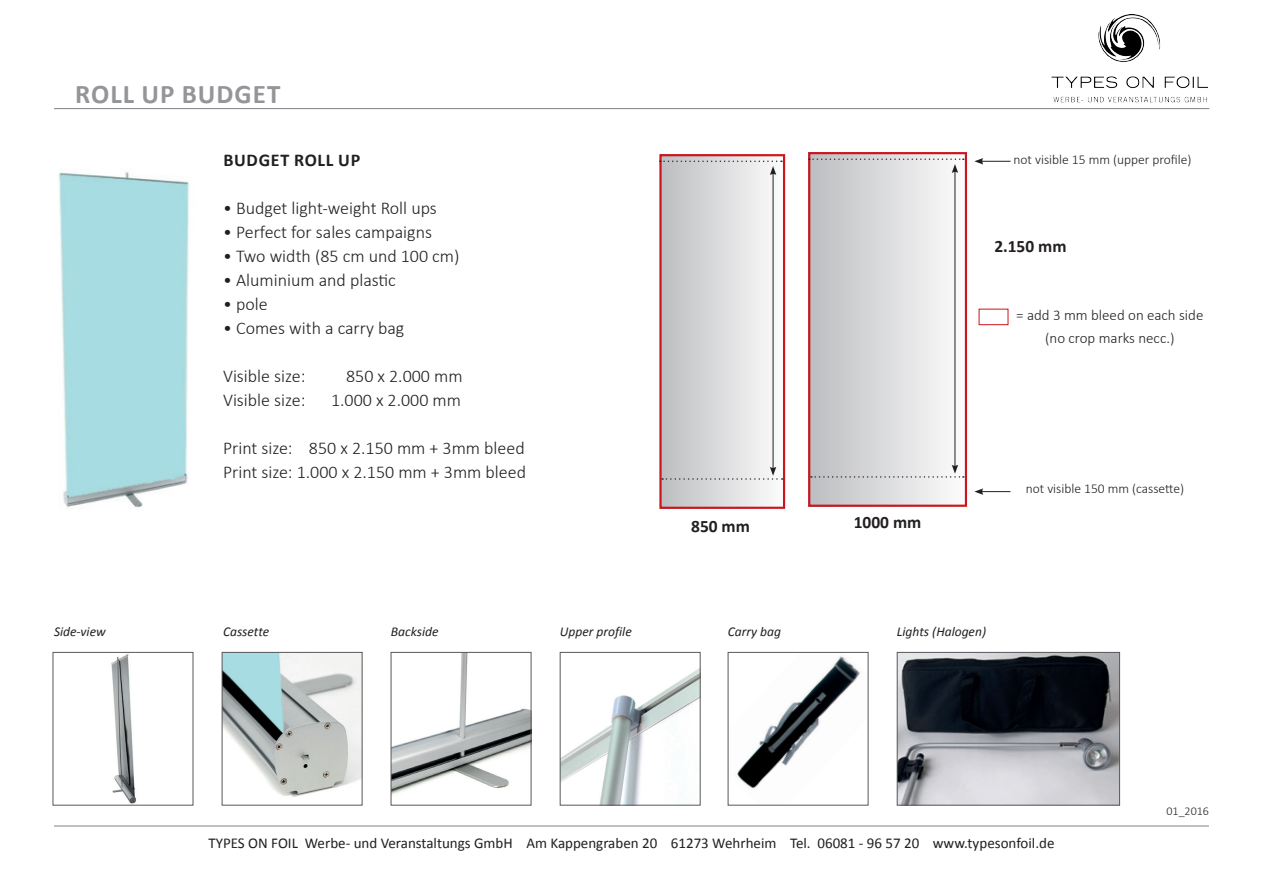
<style>
.page{position:relative;width:1263px;height:893px;background:#fff}
.page>*{position:absolute;margin:0;border:0;box-sizing:border-box;transform-origin:0 0}
.t1{font:700 27px "Calibri";letter-spacing:.04em;color:#939598}
.t2{font:300 18px/24px "Calibri";color:#231f20}
.t3{font:700 18px "Calibri";letter-spacing:.04em;color:#231f20}
.t4{font:700 17.4px "Calibri";color:#231f20}
.t5{font:15px "Calibri";color:#231f20}
.t6{font:300 15px/23.4px "Calibri";color:#231f20;text-align:center}
.t7{font:italic 13.5px "Calibri";color:#231f20}
.t8{font:300 13.5px "Calibri";color:#231f20}
.t9{font:300 12px "Calibri";color:#231f20}
</style>
<div class="page">
<img style="left:1051px;top:15px;width:157px;height:88px">
<hr style="left:54px;top:826px;width:1155px;height:1px;background:#808285">
<hr style="left:54px;top:108px;width:1155px;height:1px;background:#808285">
<svg style="left:974px;top:488px;width:36px;height:7px"></svg>
<svg style="left:974px;top:158px;width:36px;height:7px"></svg>
<img style="left:393px;top:654px;width:136px;height:141px">
<div style="left:391px;top:652px;width:140px;height:153px;border:1px solid #57585a"></div>
<img style="left:562px;top:669px;width:136px;height:134px">
<div style="left:560px;top:652px;width:140px;height:153px;border:1px solid #57585a"></div>
<img style="left:59px;top:172px;width:130px;height:336px">
<img style="left:111px;top:654px;width:25px;height:149px">
<img style="left:224px;top:654px;width:136px;height:143px">
<div style="left:222px;top:652px;width:140px;height:153px;border:1px solid #57585a"></div>
<img style="left:737px;top:656px;width:123px;height:133px">
<img style="left:899px;top:654px;width:219px;height:149px">
<div style="left:897px;top:652px;width:223px;height:153px;border:1px solid #57585a"></div>
<div style="left:660px;top:154px;width:125px;height:355px;background:linear-gradient(to right,#bfc0c2,#f7f7f7)"></div>
<div style="left:808px;top:152px;width:159px;height:355px;background:linear-gradient(to right,#bebfc2,#f8f8f8)"></div>
<div style="left:659px;top:154px;width:126px;height:355px;border:2px solid #cd151d"></div>
<div style="left:808px;top:152px;width:159px;height:355px;border:2px solid #cd151d"></div>
<hr style="left:773px;top:173px;width:1px;height:296px;background:#231f20">
<svg style="left:660px;top:161px;width:122px;height:14px"></svg>
<svg style="left:662px;top:467px;width:121px;height:13px"></svg>
<hr style="left:955px;top:171px;width:1px;height:296px;background:#231f20">
<svg style="left:809px;top:159px;width:155px;height:14px"></svg>
<svg style="left:811px;top:465px;width:153px;height:13px"></svg>
<div style="left:979px;top:309px;width:29px;height:16px;border:1px solid #cd151d"></div>
<h1 class="t1" style="left:75px;top:77px;width:207px">ROLL UP BUDGET</h1>
<p class="t3" style="left:223px;top:148px;width:138px">BUDGET ROLL UP</p>
<p class="t2" style="left:223px;top:195px;width:215px">• Budget light-weight Roll ups</p>
<p class="t2" style="left:223px;top:219px;width:210px">• Perfect for sales campaigns</p>
<p class="t2" style="left:223px;top:243px;width:238px">• Two width (85 cm und 100 cm)</p>
<p class="t2" style="left:223px;top:267px;width:174px">• Aluminium and plastic</p>
<p class="t2" style="left:223px;top:291px;width:46px">• pole</p>
<p class="t2" style="left:223px;top:315px;width:183px">• Comes with a carry bag</p>
<p class="t2" style="left:223px;top:363px;width:84px">Visible size:</p>
<p class="t2" style="left:346px;top:363px;width:118px">850 x 2.000 mm</p>
<p class="t2" style="left:223px;top:387px;width:84px">Visible size:</p>
<p class="t2" style="left:331px;top:387px;width:132px">1.000 x 2.000 mm</p>
<p class="t2" style="left:223px;top:435px;width:305px">Print size: 850 x 2.150 mm + 3mm bleed<br>Print size: 1.000 x 2.150 mm + 3mm bleed</p>
<p class="t4" style="left:691px;top:515px;width:60px">850 mm</p>
<p class="t4" style="left:854px;top:511px;width:69px">1000 mm</p>
<p class="t8" style="left:1013px;top:151px;width:180px">not visible 15 mm (upper profile)</p>
<p class="t4" style="left:994px;top:235px;width:74px">2.150 mm</p>
<p class="t6" style="left:1016px;top:303px;width:189px">= add 3 mm bleed on each side (no crop marks necc.)</p>
<p class="t8" style="left:1026px;top:480px;width:160px">not visible 150 mm (cassette)</p>
<p class="t7" style="left:54px;top:622px;width:53px">Side-view</p>
<p class="t7" style="left:223px;top:622px;width:48px">Cassette</p>
<p class="t7" style="left:391px;top:622px;width:49px">Backside</p>
<p class="t7" style="left:560px;top:622px;width:73px">Upper profile</p>
<p class="t7" style="left:728px;top:622px;width:55px">Carry bag</p>
<p class="t7" style="left:897px;top:622px;width:91px">Lights (Halogen)</p>
<p class="t9" style="left:1166px;top:804px;width:44px">01_2016</p>
<p class="t5" style="left:208px;top:833px;width:847px">TYPES ON FOIL Werbe- und Veranstaltungs GmbH Am Kappengraben 20 61273 Wehrheim Tel. 06081 - 96 57 20 www.typesonfoil.de</p>
</div>
